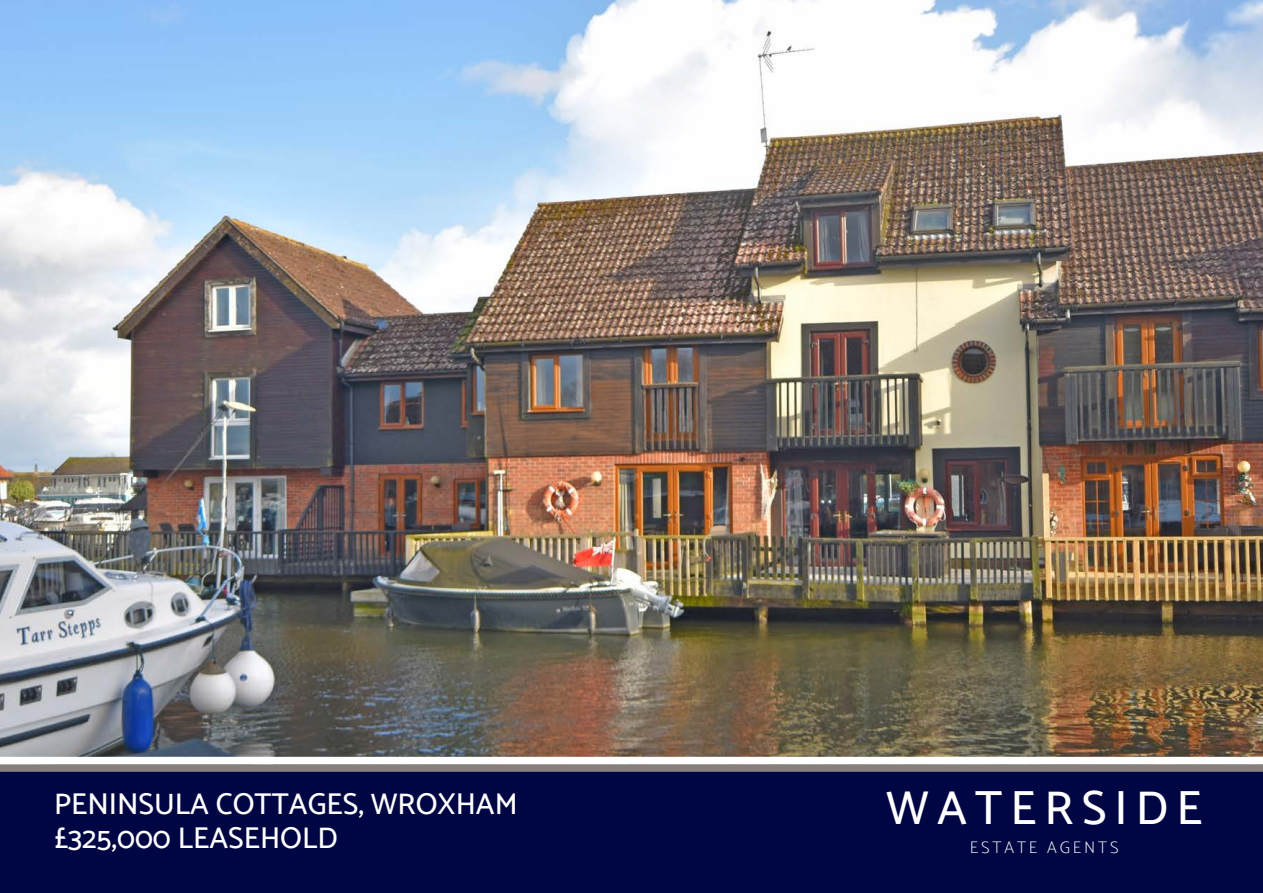
<style>
.page{position:relative;width:1263px;height:893px;background:#fff}
.page>*{position:absolute;margin:0;border:0;box-sizing:border-box;transform-origin:0 0}
.t1{font:500 47.85px "Catamaran";letter-spacing:.17em;color:#fff}
.t2{font:500 30px/33.9px "Catamaran";color:#fff}
.t3{font:100 16.95px "Catamaran";letter-spacing:.17em;color:#fff}
</style>
<div class="page">
<img style="left:0;top:0;width:1263px;height:757px">
<div style="left:0;top:770px;width:1263px;height:123px;background:#000643"></div>
<div style="left:0;top:764px;width:1263px;height:8px;background:#867f7c"></div>
<p class="t2" style="left:54px;top:787px;width:465px">PENINSULA COTTAGES, WROXHAM £325,000 LEASEHOLD</p>
<p class="t1" style="left:886px;top:779px;width:318px">WATERSIDE</p>
<p class="t3" style="left:970px;top:837px;width:150px">ESTATE AGENTS</p>
</div>
